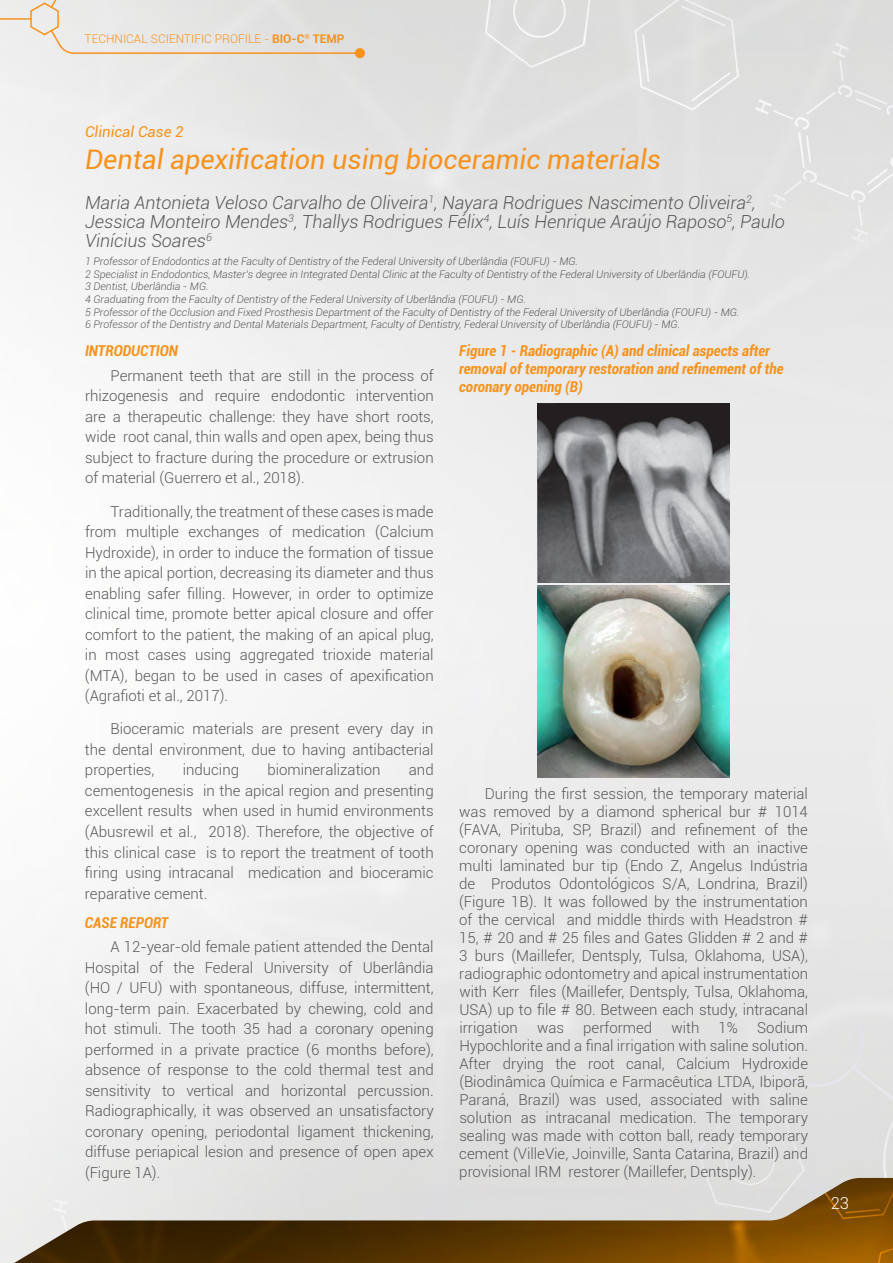
<style>
.page{position:relative;width:893px;height:1263px;background:#fff}
.page>*{position:absolute;margin:0;border:0;box-sizing:border-box;transform-origin:0 0}
.t1{font:italic 27px "Roboto";color:#f7931d}
.t2{font:italic 300 18px/18.6px "Roboto";color:#57585a}
.t3{font:300 16.5px "Roboto";color:#fff}
.t4{font:300 15px/20.5px "Roboto";color:#57585a;text-align:justify}
.t5{font:italic 700 condensed 15px/18px "Roboto";color:#f7931d}
.t6{font:italic 15px "Roboto";color:#f7931d}
.t7{font:300 12px "Roboto";color:#f7931d}
.t8{font:italic 300 10.5px/12.6px "Roboto";color:#57585a}
.s1{font-weight:700}
</style>
<div class="page">
<img style="left:0;top:0;width:893px;height:1178px">
<hr style="left:0;top:18px;width:31px;height:2px;background:#f7931d">
<div style="left:355px;top:48px;width:10px;height:10px;background:#f7931d;border-radius:50%"></div>
<svg style="left:29px;top:0;width:327px;height:55px;background:#e5e2dd"></svg>
<img style="left:0;top:1178px;width:893px;height:85px">
<img style="left:538px;top:404px;width:191px;height:178px">
<img style="left:538px;top:585px;width:191px;height:193px">
<p class="t7" style="left:85px;top:30px;width:261px">TECHNICAL SCIENTIFIC PROFILE - <span class="s1">BIO-C</span><sup>®</sup> <span class="s1">TEMP</span></p>
<p class="t6" style="left:85px;top:121px;width:100px">Clinical Case 2</p>
<h1 class="t1" style="left:85px;top:141px;width:577px">Dental apexification using bioceramic materials</h1>
<p class="t2" style="left:85px;top:193px;width:701px">Maria Antonieta Veloso Carvalho de Oliveira<sup>1</sup>, Nayara Rodrigues Nascimento Oliveira<sup>2</sup>,<br>Jessica Monteiro Mendes<sup>3</sup>, Thallys Rodrigues Félix<sup>4</sup>, Luís Henrique Araújo Raposo<sup>5</sup>, Paulo<br>Vinícius Soares<sup>6</sup></p>
<p class="t8" style="left:85px;top:255px;width:667px">1 Professor of Endodontics at the Faculty of Dentistry of the Federal University of Uberlândia (FOUFU) - MG.<br>2 Specialist in Endodontics, Master’s degree in Integrated Dental Clinic at the Faculty of Dentistry of the Federal University of Uberlândia (FOUFU).<br>3 Dentist, Uberlândia - MG.<br>4 Graduating from the Faculty of Dentistry of the Federal University of Uberlândia (FOUFU) - MG.<br>5 Professor of the Occlusion and Fixed Prosthesis Department of the Faculty of Dentistry of the Federal University of Uberlândia (FOUFU) - MG.<br>6 Professor of the Dentistry and Dental Materials Department, Faculty of Dentistry, Federal University of Uberlândia (FOUFU) - MG.</p>
<p class="t5" style="left:85px;top:341px;width:94px">INTRODUCTION</p>
<p class="t4" style="left:85px;top:365px;width:350px;text-indent:26px">Permanent teeth that are still in the process of rhizogenesis and require endodontic intervention are a therapeutic challenge: they have short roots, wide root canal, thin walls and open apex, being thus subject to fracture during the procedure or extrusion of material (Guerrero et al., 2018).</p>
<p class="t4" style="left:85px;top:500px;width:350px;text-indent:26px">Traditionally, the treatment of these cases is made from multiple exchanges of medication (Calcium Hydroxide), in order to induce the formation of tissue in the apical portion, decreasing its diameter and thus enabling safer filling. However, in order to optimize clinical time, promote better apical closure and offer comfort to the patient, the making of an apical plug, in most cases using aggregated trioxide material (MTA), began to be used in cases of apexification (Agrafioti et al., 2017).</p>
<p class="t4" style="left:85px;top:718px;width:350px;text-indent:26px">Bioceramic materials are present every day in the dental environment, due to having antibacterial properties,</p>
<p class="t4" style="left:85px;top:759px;width:350px;text-indent:324px">and cementogenesis in the apical region and presenting excellent results when used in humid environments (Abusrewil et al., 2018). Therefore, the objective of this clinical case is to report the treatment of tooth firing using intracanal medication and bioceramic reparative cement.</p>
<p class="t5" style="left:85px;top:913px;width:85px">CASE REPORT</p>
<p class="t4" style="left:85px;top:936px;width:350px;text-indent:26px">A 12-year-old female patient attended the Dental Hospital of the Federal University of Uberlândia (HO / UFU) with spontaneous, diffuse, intermittent, long-term pain. Exacerbated by chewing, cold and hot stimuli. The tooth 35 had a coronary opening performed in a private practice (6 months before), absence of response to the cold thermal test and sensitivity to vertical and horizontal percussion.<br>Radiographically, it was observed an unsatisfactory coronary opening, periodontal ligament thickening, diffuse periapical lesion and presence of open apex (Figure 1A).</p>
<p class="t4" style="left:183px;top:759px;width:58px">inducing</p>
<p class="t4" style="left:267px;top:759px;width:115px">biomineralization</p>
<p class="t5" style="left:459px;top:341px;width:326px">Figure 1 - Radiographic (A) and clinical aspects after removal of temporary restoration and refinement of the coronary opening (B)</p>
<p class="t4" style="left:459px;top:784px;width:350px;line-height:18px;text-indent:25px">During the first session, the temporary material was removed by a diamond spherical bur # 1014 (FAVA, Pirituba, SP, Brazil) and refinement of the coronary opening was conducted with an inactive multi laminated bur tip (Endo Z, Angelus Indústria de Produtos Odontológicos S/A, Londrina, Brazil) (Figure 1B). It was followed by the instrumentation of the cervical and middle thirds with Headstron # 15, # 20 and # 25 files and Gates Glidden # 2 and # 3 burs (Maillefer, Dentsply, Tulsa, Oklahoma, USA), radiographic odontometry and apical instrumentation with Kerr files (Maillefer, Dentsply, Tulsa, Oklahoma, USA) up to file # 80. Between each study, intracanal irrigation</p>
<p class="t4" style="left:537px;top:1017px;width:29px">was</p>
<p class="t4" style="left:583px;top:1017px;width:70px">performed</p>
<p class="t4" style="left:671px;top:1017px;width:29px">with</p>
<p class="t4" style="left:719px;top:1017px;width:21px">1%</p>
<p class="t4" style="left:459px;top:1018px;width:350px;line-height:18px;text-indent:298px">Sodium Hypochlorite and a final irrigation with saline solution.<br>After drying the root canal, Calcium Hydroxide (Biodinâmica Química e Farmacêutica LTDA, Ibiporã, Paraná, Brazil) was used, associated with saline solution as intracanal medication. The temporary sealing was made with cotton ball, ready temporary cement (VilleVie, Joinville, Santa Catarina, Brazil) and provisional IRM restorer (Maillefer, Dentsply).</p>
<p class="t3" style="left:831px;top:1192px;width:20px">23</p>
</div>
